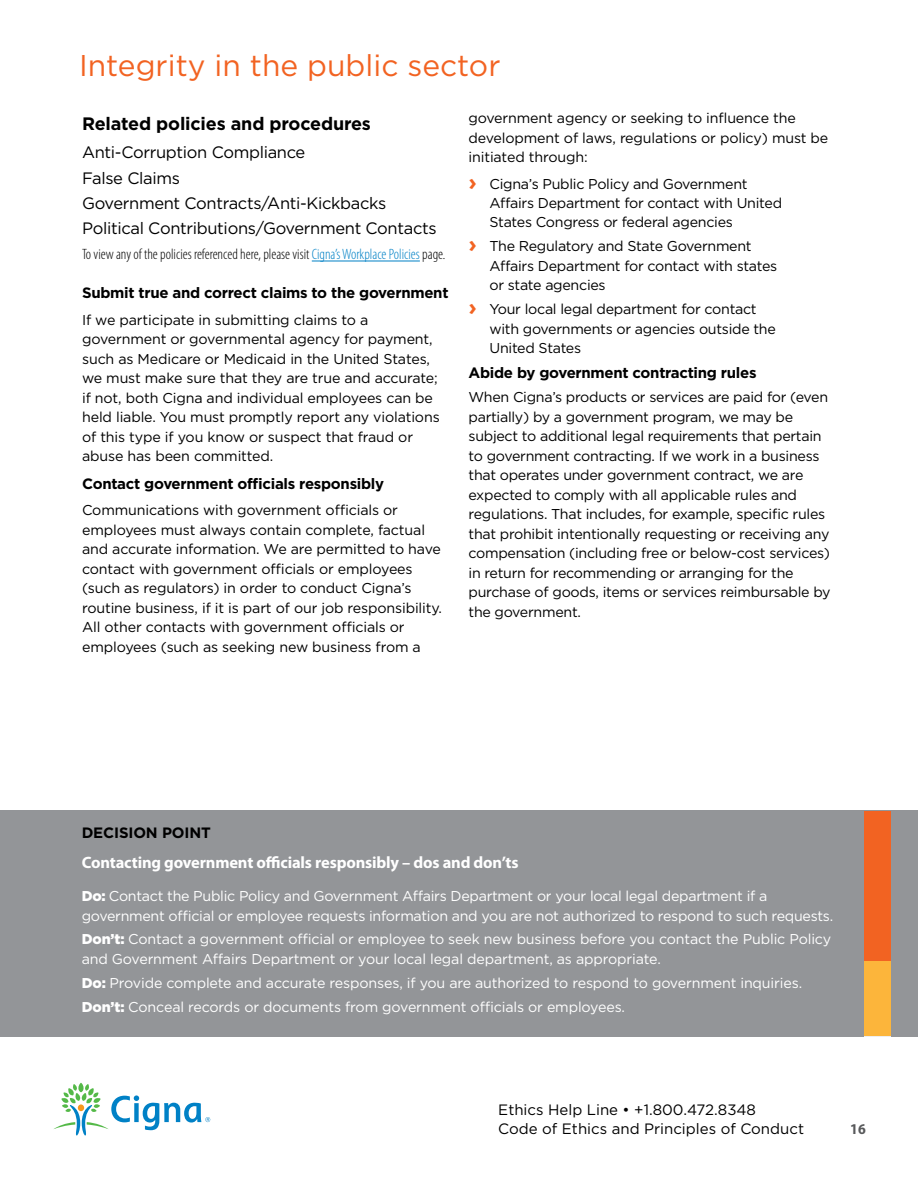
<style>
.page{position:relative;width:918px;height:1188px;background:#fff}
.page>*{position:absolute;margin:0;border:0;box-sizing:border-box;transform-origin:0 0}
.t1{font:30px "Gotham";color:#f26322}
.t2{font:700 18px "Gotham";letter-spacing:-.01em;color:#000}
.t3{font:16.5px/25.3px "Gotham";letter-spacing:-.02em;color:#000}
.t4{font:700 16.5px "Myriad Pro";letter-spacing:-.01em;color:#fff}
.t5{font:700 15px "Gotham";letter-spacing:-.02em;color:#000}
.t6{font:300 condensed 15px "Myriad Pro";color:#000}
.t7{font:15px/19.5px "Gotham";color:#000}
.t8{font:700 semi-condensed 15px "Myriad Pro";color:#58595b}
.t9{font:14.25px/19.5px "Gotham";letter-spacing:-.02em;color:#000}
.t10{font:14.25px/19.5px "Gotham";letter-spacing:-.01em;color:#fff}
.s1{color:#0081c6}
.s2{font-weight:700;font-size:22.5px;color:#f26322}
.s3{font-weight:900}
</style>
<div class="page">
<svg style="left:54px;top:1083px;width:156px;height:52px"></svg>
<hr style="left:312px;top:261px;width:108px;height:1px;background:#0081c6">
<div style="left:0;top:810px;width:918px;height:227px;background:#939598"></div>
<div style="left:864px;top:872px;width:26px;height:179px;background:#fff"></div>
<div style="left:864px;top:812px;width:26px;height:149px;background:#f26322"></div>
<div style="left:864px;top:961px;width:26px;height:75px;background:#fcb53b"></div>
<h1 class="t1" style="left:79px;top:47px;width:423px">Integrity in the public sector</h1>
<p class="t2" style="left:82px;top:114px;width:290px">Related policies and procedures</p>
<p class="t3" style="left:82px;top:139px;width:356px">Anti-Corruption Compliance<br>False Claims<br>Government Contracts/Anti-Kickbacks<br>Political Contributions/Government Contacts</p>
<p class="t6" style="left:82px;top:247px;width:365px">To view any of the policies referenced here, please visit <span class="s1">Cigna’s Workplace Policies</span> page.</p>
<p class="t5" style="left:82px;top:284px;width:368px">Submit true and correct claims to the government</p>
<p class="t9" style="left:82px;top:309px;width:359px">If we participate in submitting claims to a government or governmental agency for payment, such as Medicare or Medicaid in the United States, we must make sure that they are true and accurate; if not, both Cigna and individual employees can be held liable. You must promptly report any violations of this type if you know or suspect that fraud or abuse has been committed.</p>
<p class="t5" style="left:82px;top:475px;width:304px">Contact government officials responsibly</p>
<p class="t9" style="left:82px;top:500px;width:361px">Communications with government officials or employees must always contain complete, factual and accurate information. We are permitted to have contact with government officials or employees (such as regulators) in order to conduct Cigna’s routine business, if it is part of our job responsibility.<br>All other contacts with government officials or employees (such as seeking new business from a</p>
<p class="t9" style="left:469px;top:108px;width:361px">government agency or seeking to influence the development of laws, regulations or policy) must be initiated through:</p>
<p class="t9" style="left:490px;top:173px;width:294px;text-indent:-21px"><span class="s2">›</span> Cigna’s Public Policy and Government<br>Affairs Department for contact with United<br>States Congress or federal agencies</p>
<p class="t9" style="left:490px;top:236px;width:289px;text-indent:-21px"><span class="s2">›</span> The Regulatory and State Government<br>Affairs Department for contact with states or state agencies</p>
<p class="t9" style="left:490px;top:299px;width:288px;text-indent:-21px"><span class="s2">›</span> Your local legal department for contact with governments or agencies outside the<br>United States</p>
<p class="t5" style="left:469px;top:364px;width:290px">Abide by government contracting rules</p>
<p class="t9" style="left:469px;top:387px;width:364px">When Cigna’s products or services are paid for (even partially) by a government program, we may be subject to additional legal requirements that pertain to government contracting. If we work in a business that operates under government contract, we are expected to comply with all applicable rules and regulations. That includes, for example, specific rules that prohibit intentionally requesting or receiving any compensation (including free or below-cost services) in return for recommending or arranging for the purchase of goods, items or services reimbursable by the government.</p>
<p class="t5" style="left:82px;top:824px;width:131px">Decision Point</p>
<p class="t4" style="left:82px;top:853px;width:438px">Contacting government officials responsibly – dos and don’ts</p>
<p class="t10" style="left:82px;top:886px;width:753px"><span class="s3">Do:</span> Contact the Public Policy and Government Affairs Department or your local legal department if a government official or employee requests information and you are not authorized to respond to such requests.</p>
<p class="t10" style="left:82px;top:929px;width:751px"><span class="s3">Don’t:</span> Contact a government official or employee to seek new business before you contact the Public Policy and Government Affairs Department or your local legal department, as appropriate.</p>
<p class="t10" style="left:82px;top:970px;width:722px;line-height:23.9px"><span class="s3">Do:</span> Provide complete and accurate responses, if you are authorized to respond to government inquiries.<br><span class="s3">Don’t:</span> Conceal records or documents from government officials or employees.</p>
<p class="t7" style="left:498px;top:1099px;width:307px">Ethics Help Line • +1.800.472.8348<br>Code of Ethics and Principles of Conduct</p>
<p class="t8" style="left:850px;top:1121px;width:17px">16</p>
</div>
